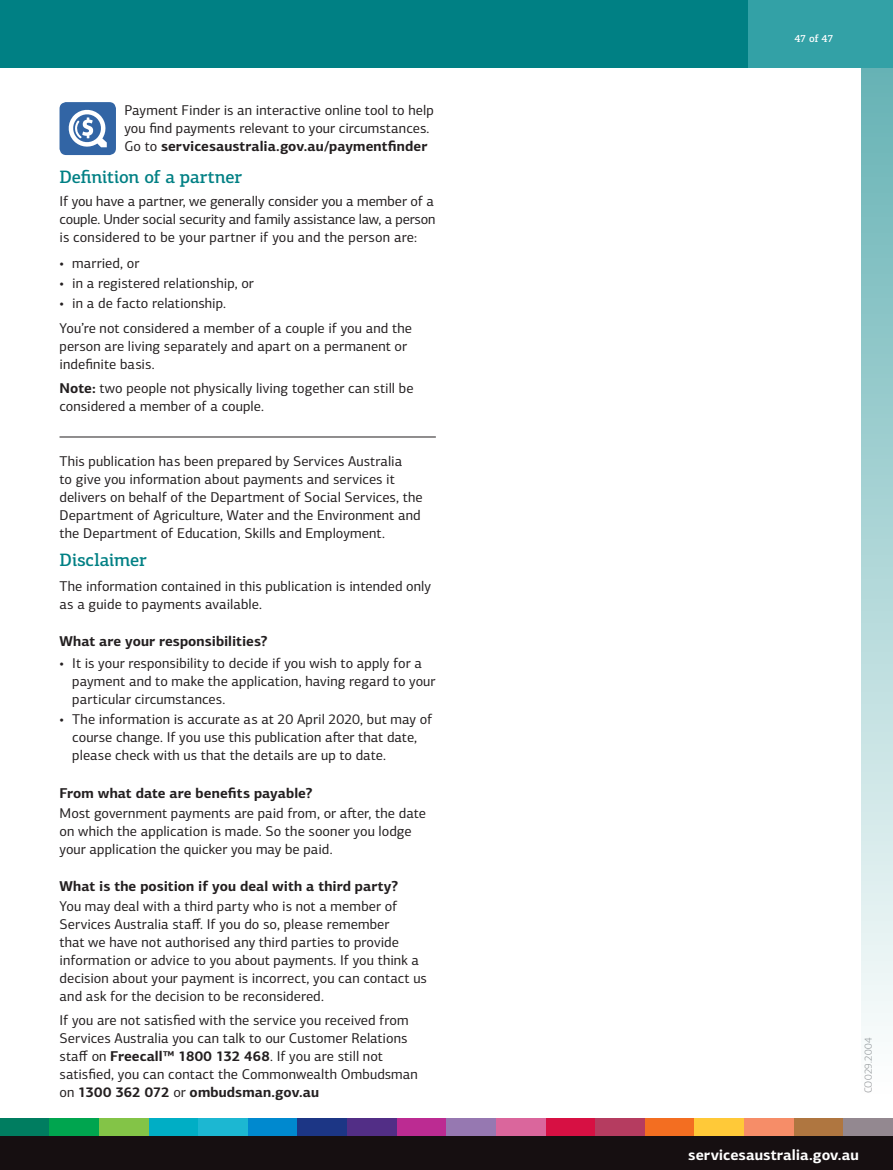
<style>
.page{position:relative;width:893px;height:1170px;background:#fff}
.page>*{position:absolute;margin:0;border:0;box-sizing:border-box;transform-origin:0 0}
.t1{font:500 18px "PF Centro Slab Pro";letter-spacing:-.01em;color:#008084}
.t2{font:700 15px "PF Centro Sans Pro";color:#fff}
.t3{font:14.25px/18px "PF Centro Sans Pro";letter-spacing:.005em;color:#231f20}
.t4{font:700 14.25px "PF Centro Sans Pro";letter-spacing:.005em;color:#231f20}
.t5{font:300 10.5px "PF Centro Sans Pro";letter-spacing:.015em;color:#939598}
.t6{font:500 10.5px "PF Centro Slab Pro";color:#fff}
.s1{font-weight:700}
</style>
<div class="page">
<div style="left:0;top:0;width:893px;height:68px;background:#008084"></div>
<div style="left:748px;top:0;width:145px;height:68px;background:#33a1a6"></div>
<hr style="left:60px;top:436px;width:376px;height:1px;background:#231f20">
<div style="left:60px;top:102px;width:56px;height:53px;background:#3265a5;border-radius:7px"></div>
<svg style="left:68px;top:109px;width:39px;height:39px"></svg>
<div style="left:0;top:1135px;width:893px;height:34px;background:#160f11"></div>
<div style="left:0;top:1118px;width:50px;height:17px;background:#007d60"></div>
<div style="left:50px;top:1118px;width:49px;height:17px;background:#00a54f"></div>
<div style="left:99px;top:1118px;width:50px;height:17px;background:#83c447"></div>
<div style="left:149px;top:1118px;width:49px;height:17px;background:#00aec5"></div>
<div style="left:198px;top:1118px;width:50px;height:17px;background:#1cb7d2"></div>
<div style="left:248px;top:1118px;width:50px;height:17px;background:#0089cf"></div>
<div style="left:298px;top:1118px;width:49px;height:17px;background:#1c3685"></div>
<div style="left:347px;top:1118px;width:50px;height:17px;background:#522e86"></div>
<div style="left:397px;top:1118px;width:49px;height:17px;background:#bc2b92"></div>
<div style="left:446px;top:1118px;width:50px;height:17px;background:#9678b1"></div>
<div style="left:496px;top:1118px;width:50px;height:17px;background:#da669c"></div>
<div style="left:546px;top:1118px;width:49px;height:17px;background:#d71043"></div>
<div style="left:595px;top:1118px;width:50px;height:17px;background:#b53c60"></div>
<div style="left:645px;top:1118px;width:49px;height:17px;background:#f36e21"></div>
<div style="left:694px;top:1118px;width:50px;height:17px;background:#ffc938"></div>
<div style="left:744px;top:1118px;width:50px;height:17px;background:#f68d68"></div>
<div style="left:794px;top:1118px;width:49px;height:17px;background:#af7640"></div>
<div style="left:843px;top:1118px;width:50px;height:17px;background:#938890"></div>
<div style="left:861px;top:68px;width:32px;height:1025px;background:linear-gradient(to bottom,#66b2b5,#fefefe)"></div>
<p class="t3" style="left:124px;top:101px;width:311px">Payment Finder is an interactive online tool to help you find payments relevant to your circumstances.<br>Go to <span class="s1">servicesaustralia.gov.au/paymentfinder</span></p>
<p class="t1" style="left:60px;top:166px;width:184px">Definition of a partner</p>
<p class="t3" style="left:60px;top:192px;width:377px;text-align:justify">If you have a partner, we generally consider you a member of a couple. Under social security and family assistance law, a person is considered to be your partner if you and the person are:</p>
<p class="t3" style="left:60px;top:254px;width:81px">• married, or</p>
<p class="t3" style="left:60px;top:274px;width:196px">• in a registered relationship, or</p>
<p class="t3" style="left:60px;top:291px;width:354px;line-height:24.5px">• in a de facto relationship.<br>You’re not considered a member of a couple if you and the</p>
<p class="t3" style="left:60px;top:337px;width:349px">person are living separately and apart on a permanent or indefinite basis.</p>
<p class="t3" style="left:60px;top:379px;width:355px"><span class="s1">Note:</span> two people not physically living together can still be considered a member of a couple.</p>
<p class="t3" style="left:60px;top:452px;width:365px">This publication has been prepared by Services Australia<br>to give you information about payments and services it delivers on behalf of the Department of Social Services, the Department of Agriculture, Water and the Environment and the Department of Education, Skills and Employment.</p>
<p class="t1" style="left:60px;top:549px;width:89px">Disclaimer</p>
<p class="t3" style="left:60px;top:577px;width:373px">The information contained in this publication is intended only as a guide to payments available.</p>
<p class="t4" style="left:60px;top:632px;width:210px">What are your responsibilities?</p>
<p class="t3" style="left:72px;top:654px;width:365px;text-indent:-13px">• It is your responsibility to decide if you wish to apply for a payment and to make the application, having regard to your particular circumstances.</p>
<p class="t3" style="left:72px;top:710px;width:361px;text-indent:-13px">• The information is accurate as at 20 April 2020, but may of course change. If you use this publication after that date, please check with us that the details are up to date.</p>
<p class="t4" style="left:60px;top:783px;width:255px">From what date are benefits payable?</p>
<p class="t3" style="left:60px;top:803px;width:368px">Most government payments are paid from, or after, the date on which the application is made. So the sooner you lodge your application the quicker you may be paid.</p>
<p class="t4" style="left:60px;top:876px;width:340px">What is the position if you deal with a third party?</p>
<p class="t3" style="left:60px;top:897px;width:369px">You may deal with a third party who is not a member of Services Australia staff. If you do so, please remember<br>that we have not authorised any third parties to provide information or advice to you about payments. If you think a decision about your payment is incorrect, you can contact us and ask for the decision to be reconsidered.</p>
<p class="t3" style="left:60px;top:1011px;width:360px">If you are not satisfied with the service you received from Services Australia you can talk to our Customer Relations staff on <span class="s1">Freecall™ 1800 132 468</span>. If you are still not satisfied, you can contact the Commonwealth Ombudsman on <span class="s1">1300 362 072</span> or <span class="s1">ombudsman.gov.au</span></p>
<p class="t6" style="left:794px;top:32px;width:41px">47 of 47</p>
<p class="t5" style="left:862px;top:1093px;width:58px;rotate:-90deg">CO029.2004</p>
<p class="t2" style="left:688px;top:1145px;width:172px">servicesaustralia.gov.au</p>
</div>
